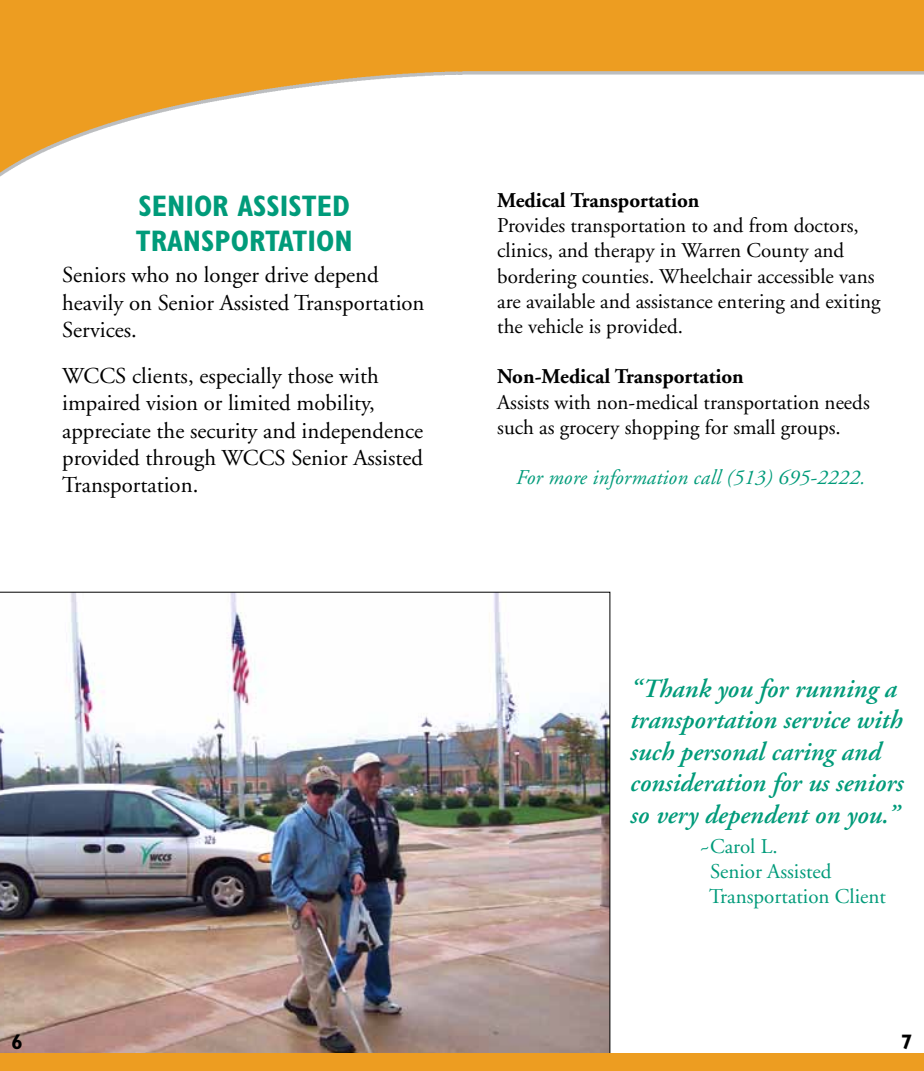
<style>
.page{position:relative;width:924px;height:1071px;background:#fff}
.page>*{position:absolute;margin:0;border:0;box-sizing:border-box;transform-origin:0 0}
.t1{font:700 condensed 29.75px/35.7px "Gill Sans";color:#009b7a}
.t2{font:italic 600 26.25px/31.5px "Adobe Garamond";color:#009b7a}
.t3{font:22.75px/27.3px "Adobe Garamond";color:#000}
.t4{font:21px/25.2px "Adobe Garamond";color:#000}
.t5{font:700 21px "Adobe Garamond";color:#000}
.t6{font:21px/25.2px "Adobe Garamond";color:#009b7a}
.t7{font:italic 21px "Adobe Garamond";letter-spacing:.01em;color:#009b7a}
.t8{font:700 condensed 21px "Gill Sans";color:#000}
</style>
<div class="page">
<img style="left:0;top:592px;width:610px;height:462px">
<img style="left:0;top:0;width:924px;height:177px">
<div style="left:0;top:1054px;width:924px;height:17px;background:#ed9d21"></div>
<h1 class="t1" style="left:136px;top:188px;width:218px">SENIOR ASSISTED<br>TRANSPORTATION</h1>
<p class="t3" style="left:62px;top:262px;width:364px">Seniors who no longer drive depend heavily on Senior Assisted Transportation<br>Services.</p>
<p class="t3" style="left:62px;top:363px;width:362px">WCCS clients, especially those with impaired vision or limited mobility, appreciate the security and independence provided through WCCS Senior Assisted Transportation.</p>
<p class="t5" style="left:497px;top:189px;width:204px">Medical Transportation</p>
<p class="t4" style="left:497px;top:214px;width:385px">Provides transportation to and from doctors, clinics, and therapy in Warren County and bordering counties. Wheelchair accessible vans are available and assistance entering and exiting the vehicle is provided.</p>
<p class="t5" style="left:497px;top:365px;width:248px">Non-Medical Transportation</p>
<p class="t4" style="left:497px;top:390px;width:374px">Assists with non-medical transportation needs such as grocery shopping for small groups.</p>
<p class="t7" style="left:516px;top:466px;width:351px">For more information call (513) 695-2222.</p>
<p class="t2" style="left:630px;top:673px;width:275px">“Thank you for running a transportation service with such personal caring and consideration for us seniors so very dependent on you.”</p>
<p class="t6" style="left:709px;top:834px;width:178px;text-indent:-10px">~Carol L.<br>Senior Assisted<br>Transportation Client</p>
<p class="t8" style="left:12px;top:1029px;width:12px">6</p>
<p class="t8" style="left:901px;top:1029px;width:12px">7</p>
</div>
